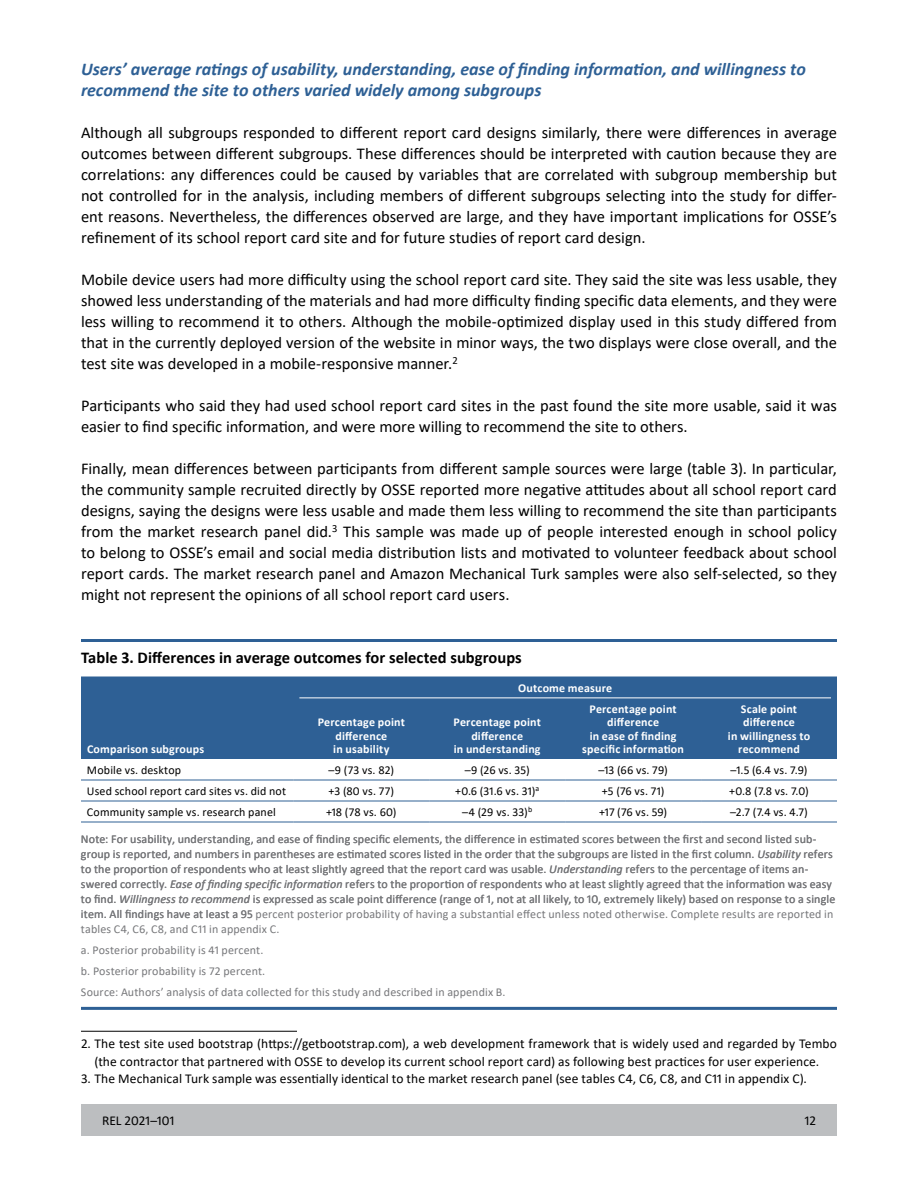
<style>
.page{position:relative;width:918px;height:1188px;background:#fff}
.page>*{position:absolute;margin:0;border:0;box-sizing:border-box;transform-origin:0 0}
.t1{font:italic 700 18px/21px "Calibri";color:#2e6095}
.t2{font:16.5px/21px "Calibri";letter-spacing:-.005em;color:#000;text-align:justify}
.t3{font:700 16.5px "Calibri";color:#000}
.t4{font:13.5px/17.2px "Calibri";letter-spacing:.005em;color:#000;text-align:center}
.t5{font:12px/15px "Calibri";letter-spacing:.01em;color:#77787b}
.t6{font:12px "Calibri";letter-spacing:.015em;color:#000}
.t7{font:700 12px/13.5px "Calibri";letter-spacing:.015em;color:#fff;text-align:center}
.s1{font-style:italic}
</style>
<div class="page">
<div style="left:81px;top:1104px;width:756px;height:32px;background:#bcbec0"></div>
<hr style="left:81px;top:1031px;width:216px;height:1px;background:#000">
<hr style="left:81px;top:639px;width:756px;height:3px;background:#2e6095">
<hr style="left:81px;top:1007px;width:756px;height:3px;background:#2e6095">
<div style="left:81px;top:677px;width:756px;height:82px;background:#2e6095"></div>
<svg style="left:81px;top:779px;width:756px;height:43px"></svg>
<hr style="left:81px;top:780px;width:212px;height:1px;background:#2e6095">
<hr style="left:293px;top:780px;width:136px;height:1px;background:#2e6095">
<hr style="left:429px;top:780px;width:136px;height:1px;background:#2e6095">
<hr style="left:565px;top:780px;width:136px;height:1px;background:#2e6095">
<hr style="left:701px;top:780px;width:136px;height:1px;background:#2e6095">
<hr style="left:81px;top:801px;width:212px;height:1px;background:#2e6095">
<hr style="left:293px;top:801px;width:136px;height:1px;background:#2e6095">
<hr style="left:429px;top:801px;width:136px;height:1px;background:#2e6095">
<hr style="left:565px;top:801px;width:136px;height:1px;background:#2e6095">
<hr style="left:701px;top:801px;width:136px;height:1px;background:#2e6095">
<hr style="left:81px;top:822px;width:212px;height:1px;background:#2e6095">
<hr style="left:293px;top:822px;width:136px;height:1px;background:#2e6095">
<hr style="left:429px;top:822px;width:136px;height:1px;background:#2e6095">
<hr style="left:565px;top:822px;width:136px;height:1px;background:#2e6095">
<hr style="left:701px;top:822px;width:136px;height:1px;background:#2e6095">
<hr style="left:299px;top:698px;width:532px;height:1px;background:#fff">
<h3 class="t1" style="left:81px;top:58px;width:727px">Users’ average ratings ofusability, understanding, ease offinding information, and willingness to recommend the site to others varied widely among subgroups</h3>
<p class="t2" style="left:81px;top:122px;width:758px">Although all subgroups responded to different report card designs similarly, there were differences in average outcomes between different subgroups. These differences should be interpreted with caution because they are correlations: any differences could be caused by variables that are correlated with subgroup membership but not controlled for in the analysis, including members of different subgroups selecting into the study for differ&shy;ent reasons. Nevertheless, the differences observed are large, and they have important implications for OSSE’s refinement of its school report card site and for future studies of report card design.</p>
<p class="t2" style="left:81px;top:269px;width:758px">Mobile device users had more difficulty using the school report card site. They said the site was less usable, they showed less understanding of the materials and had more difficulty finding specific data elements, and they were less willing to recommend it to others. Although the mobile-optimized display used in this study differed from that in the currently deployed version of the website in minor ways, the two displays were close overall, and the test site was developed in a mobile-responsive manner.<sup>2</sup></p>
<p class="t2" style="left:81px;top:395px;width:757px">Participants who said they had used school report card sites in the past found the site more usable, said it was easier to find specific information, and were more willing to recommend the site to others.</p>
<p class="t2" style="left:81px;top:458px;width:758px">Finally, mean differences between participants from different sample sources were large (table 3). In particular, the community sample recruited directly by OSSE reported more negative attitudes about all school report card designs, saying the designs were less usable and made them less willing to recommend the site than participants from the market research panel did.<sup>3</sup> This sample was made up of people interested enough in school policy to belong to OSSE’s email and social media distribution lists and motivated to volunteer feedback about school report cards. The market research panel and Amazon Mechanical Turk samples were also self-selected, so they might not represent the opinions of all school report card users.</p>
<p class="t3" style="left:81px;top:646px;width:442px">Table 3. Differences in average outcomes for selected subgroups</p>
<p class="t7" style="left:87px;top:742px;width:119px">Comparison subgroups</p>
<p class="t7" style="left:518px;top:681px;width:95px">Outcome measure</p>
<p class="t7" style="left:318px;top:715px;width:89px">Percentage point difference<br>in usability</p>
<p class="t7" style="left:454px;top:715px;width:89px">Percentage point difference<br>in understanding</p>
<p class="t7" style="left:582px;top:702px;width:103px">Percentage point difference<br>in ease of finding specific information</p>
<p class="t7" style="left:728px;top:702px;width:84px">Scale point difference<br>in willingness to recommend</p>
<p class="t6" style="left:87px;top:762px;width:96px">Mobile vs. desktop</p>
<p class="t6" style="left:329px;top:762px;width:67px">–9 (73 vs. 82)</p>
<p class="t6" style="left:465px;top:762px;width:67px">–9 (26 vs. 35)</p>
<p class="t6" style="left:599px;top:762px;width:71px">–13 (66 vs. 79)</p>
<p class="t6" style="left:731px;top:762px;width:78px">–1.5 (6.4 vs. 7.9)</p>
<p class="t6" style="left:87px;top:783px;width:201px">Used school report card sites vs. did not</p>
<p class="t6" style="left:329px;top:783px;width:67px">+3 (80 vs. 77)</p>
<p class="t6" style="left:455px;top:783px;width:86px">+0.6 (31.6 vs. 31)<sup>a</sup></p>
<p class="t6" style="left:602px;top:783px;width:64px">+5 (76 vs. 71)</p>
<p class="t6" style="left:729px;top:783px;width:81px">+0.8 (7.8 vs. 7.0)</p>
<p class="t6" style="left:87px;top:804px;width:190px">Community sample vs. research panel</p>
<p class="t6" style="left:326px;top:804px;width:72px">+18 (78 vs. 60)</p>
<p class="t6" style="left:462px;top:804px;width:71px">–4 (29 vs. 33)<sup>b</sup></p>
<p class="t6" style="left:599px;top:804px;width:70px">+17 (76 vs. 59)</p>
<p class="t6" style="left:730px;top:804px;width:79px">–2.7 (7.4 vs. 4.7)</p>
<p class="t5" style="left:81px;top:832px;width:756px">Note: For usability, understanding, and ease of finding specific elements, the difference in estimated scores between the first and second listed sub&shy;group is reported, and numbers in parentheses are estimated scores listed in the order that the subgroups are listed in the first column. <span class="s1">Usability</span> refers to the proportion of respondents who at least slightly agreed that the report card was usable. <span class="s1">Understanding</span> refers to the percentage of items an&shy;swered correctly. <span class="s1">Ease of finding specific information</span> refers to the proportion of respondents who at least slightly agreed that the information was easy to find. <span class="s1">Willingness to recommend</span> is expressed as scale point difference (range of 1, not at all likely, to 10, extremely likely) based on response to a single</p>
<p class="t5" style="left:474px;top:832px;width:9px">f</p>
<p class="t5" style="left:81px;top:892px;width:754px;text-indent:315px">f<br>item. All findings have at least a 95 percent posterior probability of having a substantial effect unless noted otherwise. Complete results are reported in tables C4, C6, C8, and C11 in appendix C.</p>
<p class="t5" style="left:81px;top:940px;width:186px;line-height:21px">a. Posterior probability is 41 percent. b. Posterior probability is 72 percent.</p>
<p class="t5" style="left:81px;top:985px;width:426px">Source: Authors’ analysis of data collected for this study and described in appendix B.</p>
<p class="t4" style="left:81px;top:1035px;width:757px">2. The test site used bootstrap (https://getbootstrap.com), a web development framework that is widely used and regarded by Tembo (the contractor that partnered with OSSE to develop its current school report card) as following best practices for user experience.</p>
<p class="t4" style="left:81px;top:1070px;width:728px">3. The Mechanical Turk sample was essentially identical to the market research panel (see tables C4, C6, C8, and C11 in appendix C).</p>
<p class="t4" style="left:102px;top:1111px;width:74px">REL 2021–101</p>
<p class="t4" style="left:805px;top:1111px;width:13px">12</p>
</div>
